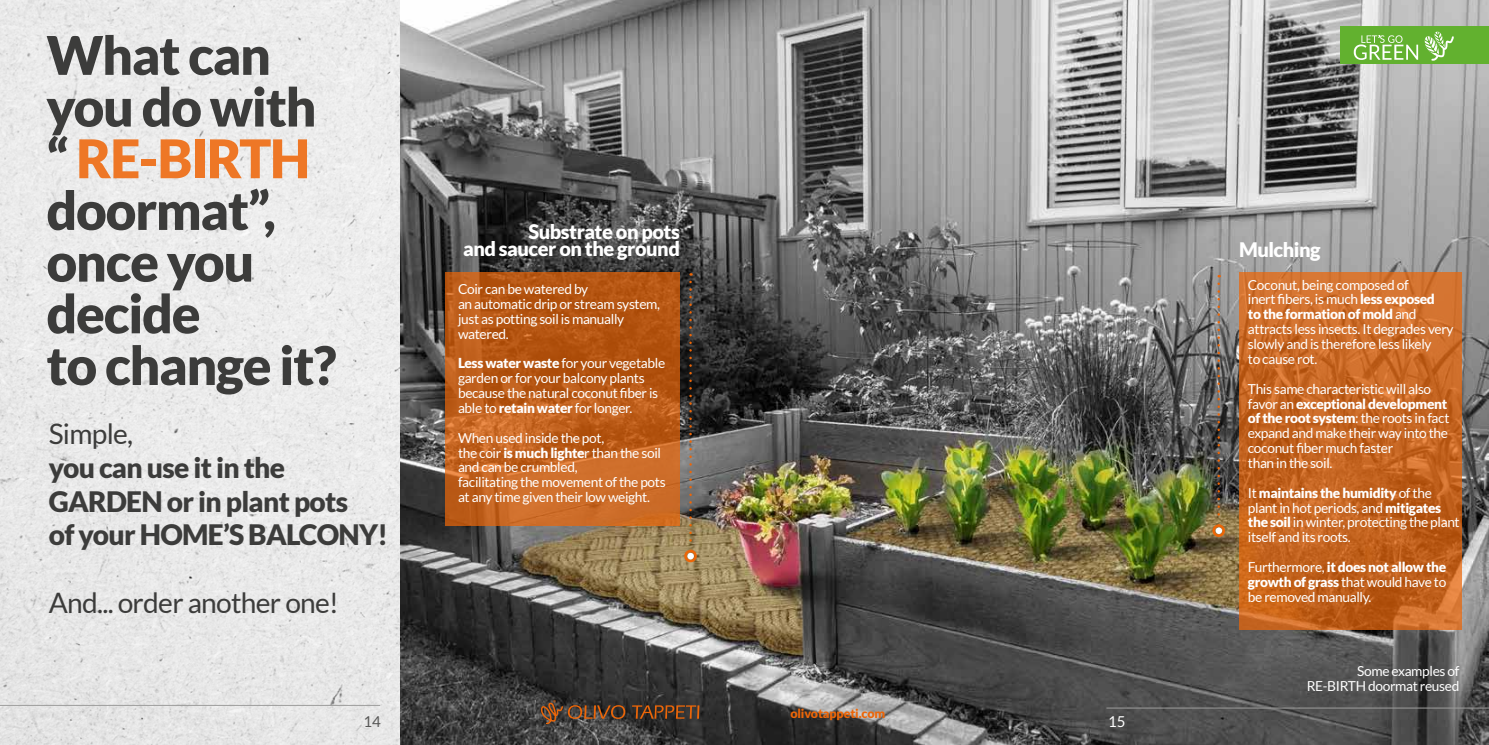
<style>
.page{position:relative;width:1489px;height:745px;background:#fff}
.page>*{position:absolute;margin:0;border:0;box-sizing:border-box;transform-origin:0 0}
.t1{font:900 53.25px/51.6px "Lato";letter-spacing:-.025em;color:#3c3c3b}
.t2{font:900 28.12px/33.8px "Lato";letter-spacing:-.025em;color:#3c3c3b}
.t3{font:28.12px "Lato";letter-spacing:-.025em;color:#3c3c3b}
.t4{font:900 20px/17.5px "Lato";letter-spacing:-.025em;color:#fff;text-align:right}
.t5{font:15px "Lato";color:#fff}
.t6{font:15px "Lato";color:#575756}
.t7{font:13.75px/14.9px "Lato";letter-spacing:-.025em;color:#fff}
.t8{font:900 12.5px "Lato";letter-spacing:-.01em;color:#ec6608}
.s1{color:#ee7726}
.s2{font-weight:900}
</style>
<div class="page">
<img style="left:0;top:0;width:400px;height:744px">
<img style="left:400px;top:0;width:1088px;height:744px">
<svg style="left:445px;top:272px;width:235px;height:252px;background:#be5d1a"></svg>
<svg style="left:1238px;top:272px;width:222px;height:357px;background:#c66622"></svg>
<hr style="left:1106px;top:707px;width:382px;height:1px;background:#9d9d9c">
<div style="left:1340px;top:26px;width:148px;height:38px;background:#62b12f"></div>
<svg style="left:1353px;top:35px;width:64px;height:25px"></svg>
<svg style="left:1424px;top:31px;width:29px;height:30px"></svg>
<svg style="left:540px;top:699px;width:159px;height:24px;background:#523c2c"></svg>
<hr style="left:0;top:704px;width:380px;height:1px;background:#9d9d9c">
<svg style="left:689px;top:282px;width:2px;height:267px"></svg>
<div style="left:684px;top:549px;width:12px;height:13px;border:2px solid #ec6608;border-radius:50%"></div>
<div style="left:687px;top:552px;width:7px;height:7px;background:#fff;border-radius:50%"></div>
<div style="left:1212px;top:524px;width:12px;height:12px;border:2px solid #ec6608;border-radius:50%"></div>
<svg style="left:1215px;top:283px;width:6px;height:250px"></svg>
<h1 class="t1" style="left:46px;top:28px;width:292px">What can you do with “ <span class="s1">RE-BIRTH </span>doormat”, once you decide<br>to change it?</h1>
<h2 class="t3" style="left:49px;top:418px;width:86px">Simple,</h2>
<h2 class="t2" style="left:49px;top:449px;width:341px">you can use it in the<br>GARDEN or in plant pots<br>of your HOME’S BALCONY!</h2>
<h2 class="t3" style="left:49px;top:586px;width:292px">And... order another one!</h2>
<p class="t6" style="left:363px;top:713px;width:19px">14</p>
<h3 class="t4" style="left:463px;top:222px;width:218px">Substrate on pots<br>and saucer on the ground</h3>
<p class="t7" style="left:458px;top:281px;width:204px">Coir can be watered by<br>an automatic drip or stream system, just as potting soil is manually watered.</p>
<p class="t7" style="left:458px;top:355px;width:209px"><span class="s2">Less water waste</span> for your vegetable garden or for your balcony plants because the natural coconut fiber is able to <span class="s2">retain water</span> for longer.</p>
<p class="t7" style="left:458px;top:430px;width:209px">When used inside the pot,<br>the coir <span class="s2">is much lighte</span>r than the soil and can be crumbled,<br>facilitating the movement of the pots at any time given their low weight.</p>
<p class="t8" style="left:790px;top:706px;width:97px">olivotappeti.com</p>
<p class="t5" style="left:1107px;top:713px;width:19px">15</p>
<h3 class="t4" style="left:1238px;top:240px;width:83px">Mulching</h3>
<p class="t7" style="left:1247px;top:277px;width:207px">Coconut, being composed of<br>inert fibers, is much <span class="s2">less exposed<br>to the formation of mold</span> and attracts less insects. It degrades very slowly and is therefore less likely<br>to cause rot.</p>
<p class="t7" style="left:1247px;top:381px;width:203px">This same characteristic will also favor an <span class="s2">exceptional development of the root system</span>: the roots in fact expand and make their way into the coconut fiber much faster<br>than in the soil.</p>
<p class="t7" style="left:1247px;top:485px;width:213px">It <span class="s2">maintains the humidity</span> of the plant in hot periods, and <span class="s2">mitigates the soil</span> in winter, protecting the plant itself and its roots.</p>
<p class="t7" style="left:1247px;top:559px;width:200px;text-align:justify">Furthermore, <span class="s2">it does not allow the growth of grass</span> that would have to be removed manually.</p>
<p class="t7" style="left:1306px;top:663px;width:154px;text-align:right">Some examples of<br>RE-BIRTH doormat reused</p>
</div>
